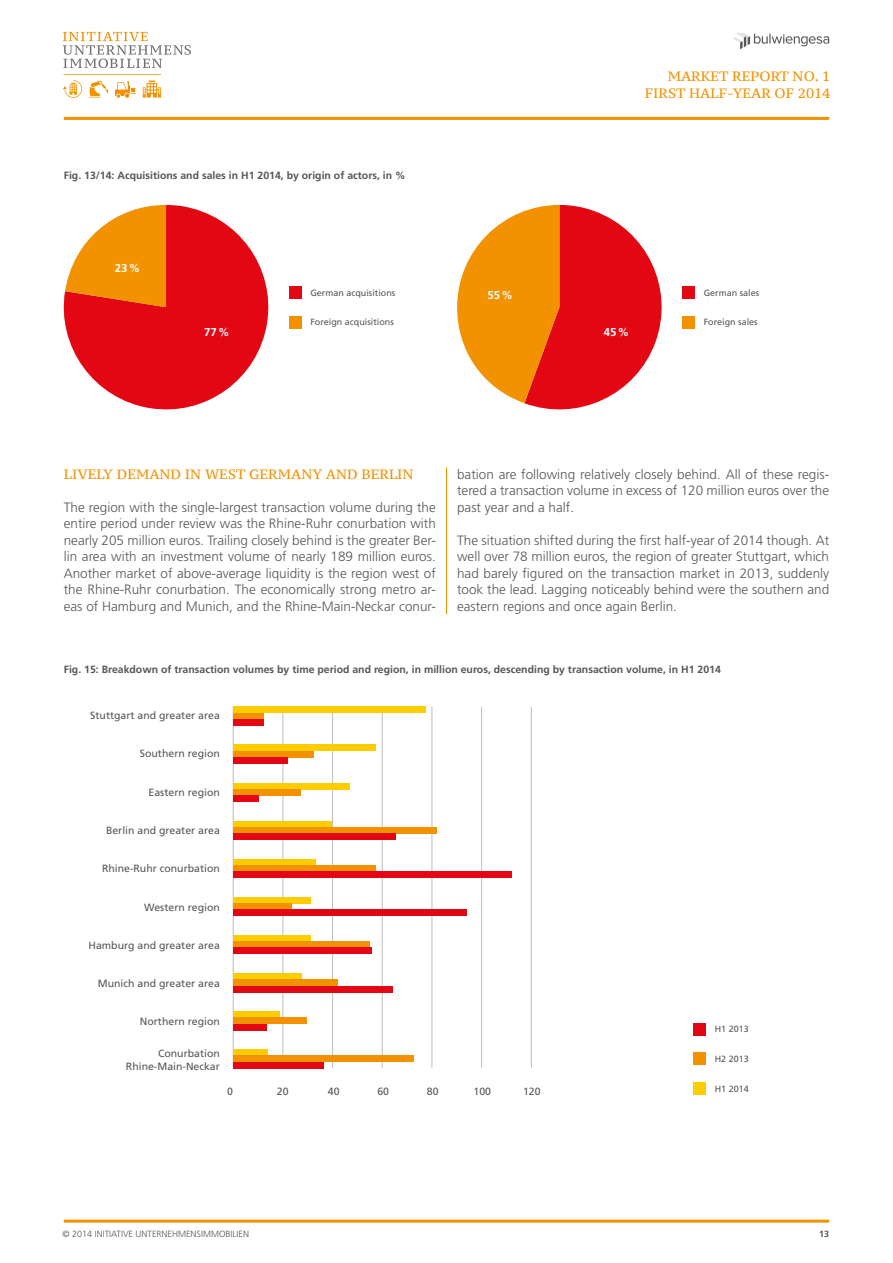
<style>
.page{position:relative;width:893px;height:1263px;background:#fff}
.page>*{position:absolute;margin:0;border:0;box-sizing:border-box;transform-origin:0 0}
.t1{font:300 13.5px/16.5px "Frutiger";color:#575757;text-align:justify}
.t2{font:13.5px/16.5px "PT Serif Caption";color:#f39200;text-align:right}
.t3{font:700 11.4px "Frutiger";color:#fff}
.t4{font:10.5px/12.6px "Frutiger";color:#575757;text-align:right}
.t5{font:700 10.5px "Frutiger";color:#575757}
.t6{font:9px "Frutiger";color:#575757}
.t7{font:300 9px "Frutiger";color:#575757}
.t8{font:700 9px "Frutiger";color:#575757}
</style>
<div class="page">
<hr style="left:64px;top:1219px;width:765px;height:3px;background:#f39200">
<hr style="left:64px;top:117px;width:765px;height:3px;background:#f39200">
<svg style="left:63px;top:32px;width:128px;height:66px"></svg>
<svg style="left:733px;top:32px;width:96px;height:17px"></svg>
<svg style="left:63px;top:205px;width:206px;height:205px;fill:#e30613"></svg>
<svg style="left:65px;top:205px;width:101px;height:102px"></svg>
<hr style="left:446px;top:467px;width:1px;height:147px;background:#f39200">
<svg style="left:457px;top:205px;width:205px;height:205px"></svg>
<div style="left:693px;top:1023px;width:13px;height:12px;background:#e30613"></div>
<div style="left:693px;top:1052px;width:13px;height:13px;background:#f39200"></div>
<div style="left:693px;top:1082px;width:13px;height:13px;background:#fc0"></div>
<hr style="left:233px;top:707px;width:1px;height:361px;background:#bcbcbc">
<hr style="left:282px;top:707px;width:1px;height:361px;background:#bcbcbc">
<hr style="left:332px;top:707px;width:1px;height:361px;background:#bcbcbc">
<hr style="left:382px;top:707px;width:1px;height:361px;background:#bcbcbc">
<hr style="left:432px;top:707px;width:1px;height:361px;background:#bcbcbc">
<hr style="left:481px;top:707px;width:1px;height:361px;background:#bcbcbc">
<hr style="left:531px;top:707px;width:1px;height:361px;background:#bcbcbc">
<div style="left:233px;top:707px;width:193px;height:6px;background:#fc0"></div>
<div style="left:233px;top:713px;width:31px;height:6px;background:#f39200"></div>
<div style="left:233px;top:719px;width:31px;height:7px;background:#e30613"></div>
<div style="left:233px;top:745px;width:143px;height:6px;background:#fc0"></div>
<div style="left:233px;top:751px;width:80px;height:6px;background:#f39200"></div>
<div style="left:233px;top:757px;width:55px;height:7px;background:#e30613"></div>
<div style="left:233px;top:783px;width:117px;height:6px;background:#fc0"></div>
<div style="left:233px;top:789px;width:68px;height:6px;background:#f39200"></div>
<div style="left:233px;top:795px;width:26px;height:7px;background:#e30613"></div>
<div style="left:233px;top:821px;width:99px;height:6px;background:#fc0"></div>
<div style="left:233px;top:827px;width:204px;height:7px;background:#f39200"></div>
<div style="left:233px;top:833px;width:162px;height:7px;background:#e30613"></div>
<div style="left:233px;top:859px;width:82px;height:6px;background:#fc0"></div>
<div style="left:233px;top:865px;width:143px;height:7px;background:#f39200"></div>
<div style="left:233px;top:872px;width:279px;height:6px;background:#e30613"></div>
<div style="left:233px;top:897px;width:78px;height:6px;background:#fc0"></div>
<div style="left:233px;top:903px;width:59px;height:7px;background:#f39200"></div>
<div style="left:233px;top:910px;width:234px;height:6px;background:#e30613"></div>
<div style="left:233px;top:935px;width:78px;height:6px;background:#fc0"></div>
<div style="left:233px;top:941px;width:136px;height:7px;background:#f39200"></div>
<div style="left:233px;top:948px;width:139px;height:6px;background:#e30613"></div>
<div style="left:233px;top:973px;width:68px;height:6px;background:#fc0"></div>
<div style="left:233px;top:979px;width:105px;height:7px;background:#f39200"></div>
<div style="left:233px;top:986px;width:160px;height:6px;background:#e30613"></div>
<div style="left:233px;top:1011px;width:47px;height:6px;background:#fc0"></div>
<div style="left:233px;top:1017px;width:74px;height:7px;background:#f39200"></div>
<div style="left:233px;top:1024px;width:34px;height:6px;background:#e30613"></div>
<div style="left:233px;top:1049px;width:35px;height:7px;background:#fc0"></div>
<div style="left:233px;top:1055px;width:181px;height:7px;background:#f39200"></div>
<div style="left:233px;top:1062px;width:91px;height:6px;background:#e30613"></div>
<div style="left:289px;top:286px;width:13px;height:13px;background:#e30613"></div>
<div style="left:289px;top:316px;width:13px;height:12px;background:#f39200"></div>
<div style="left:682px;top:286px;width:13px;height:13px;background:#e30613"></div>
<div style="left:682px;top:316px;width:13px;height:12px;background:#f39200"></div>
<p class="t5" style="left:64px;top:169px;width:343px">Fig. 13/14: Acquisitions and sales in H 1 2014, by origin of actors, in %</p>
<p class="t3" style="left:115px;top:262px;width:27px">23%</p>
<p class="t3" style="left:204px;top:325px;width:27px">77%</p>
<p class="t6" style="left:310px;top:287px;width:87px">German acquisitions</p>
<p class="t6" style="left:310px;top:317px;width:85px">Foreign acquisitions</p>
<p class="t3" style="left:487px;top:288px;width:27px">55%</p>
<p class="t2" style="left:645px;top:68px;width:187px">MARKET REPORT NO. 1<br>FIRST HALF-YEAR OF 2014</p>
<p class="t3" style="left:604px;top:325px;width:27px">45%</p>
<p class="t6" style="left:704px;top:287px;width:57px">German sales</p>
<p class="t6" style="left:704px;top:317px;width:56px">Foreign sales</p>
<p class="t2" style="left:64px;top:465px;width:349px">LIVELY DEMAND IN WEST GERMANY AND BERLIN</p>
<p class="t1" style="left:64px;top:499px;width:374px">The region with the single-largest transaction volume during the entire period under review was the Rhine-Ruhr conurbation with nearly 205 million euros. Trailing closely behind is the greater Ber&shy;lin area with an investment volume of nearly 189 million euros.<br>Another market of above-average liquidity is the region west of the Rhine-Ruhr conurbation. The economically strong metro ar&shy;eas of Hamburg and M unich, and the Rhine-Main-Neckar conur-</p>
<p class="t1" style="left:457px;top:466px;width:374px">bation are following relatively closely behind. All of these regis&shy;tered a transaction volume in excess of 120 million euros over the past year and a half.</p>
<p class="t1" style="left:457px;top:532px;width:374px">The situation shifted during the first half-year of 2014 though. At well over 78 million euros, the region of greater Stuttgart, which had barely figured on the transaction market in 2013, suddenly took the lead. Lagging noticeably behind were the southern and eastern regions and once again Berlin.</p>
<p class="t5" style="left:64px;top:663px;width:659px">Fig. 15: Breakdown of transaction volumes by time period and region, in million euros, descending by transaction volume, in H 1 2014</p>
<p class="t4" style="left:90px;top:709px;width:131px">Stuttgart and greater area</p>
<p class="t4" style="left:140px;top:747px;width:81px">Southern region</p>
<p class="t4" style="left:149px;top:786px;width:73px">Eastern region</p>
<p class="t4" style="left:106px;top:824px;width:115px">Berlin and greater area</p>
<p class="t4" style="left:102px;top:862px;width:119px">Rhine-Ruhr conurbation</p>
<p class="t4" style="left:144px;top:901px;width:77px">Western region</p>
<p class="t4" style="left:89px;top:939px;width:133px">Hamburg and greater area</p>
<p class="t4" style="left:98px;top:977px;width:123px">Munich and greater area</p>
<p class="t4" style="left:140px;top:1015px;width:81px">Northern region</p>
<p class="t4" style="left:126px;top:1047px;width:95px">Conurbation<br>Rhine-Main-Neckar</p>
<p class="t6" style="left:715px;top:1024px;width:36px">H1 2013</p>
<p class="t6" style="left:715px;top:1054px;width:36px">H2 2013</p>
<p class="t4" style="left:227px;top:1085px;width:7px">0</p>
<p class="t4" style="left:277px;top:1085px;width:13px">20</p>
<p class="t4" style="left:328px;top:1085px;width:13px">40</p>
<p class="t6" style="left:715px;top:1083px;width:36px">H1 2014</p>
<p class="t4" style="left:377px;top:1085px;width:13px">60</p>
<p class="t4" style="left:427px;top:1085px;width:13px">80</p>
<p class="t4" style="left:474px;top:1085px;width:19px">100</p>
<p class="t4" style="left:523px;top:1085px;width:19px">120</p>
<p class="t7" style="left:63px;top:1229px;width:188px">© 2014 Initiative Unternehmensimmobilien</p>
<p class="t8" style="left:819px;top:1228px;width:12px">13</p>
</div>
